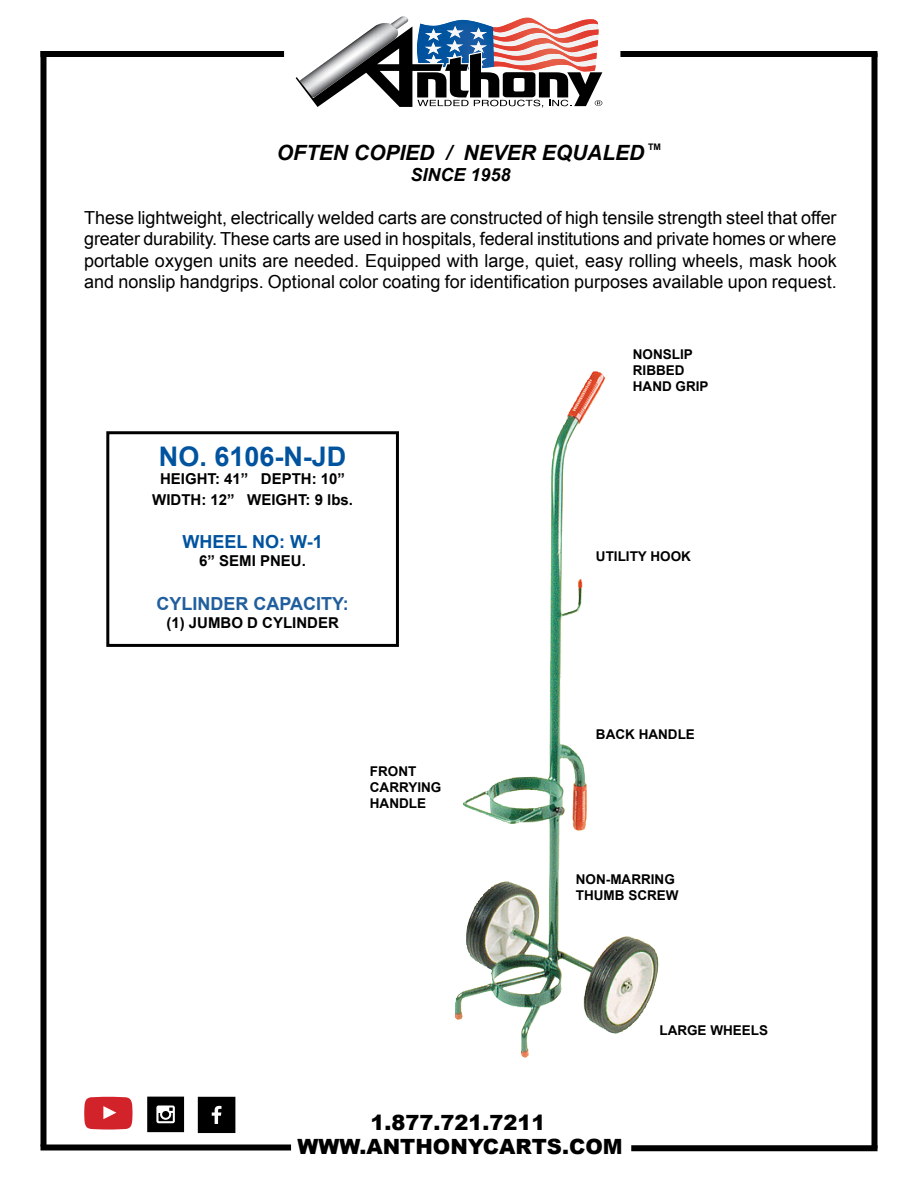
<style>
.page{position:relative;width:918px;height:1188px;background:#fff}
.page>*{position:absolute;margin:0;border:0;box-sizing:border-box;transform-origin:0 0}
.t1{font:700 27px "Arial";color:#00539f}
.t2{font:900 21px "Arial";color:#000}
.t3{font:italic 700 21px "Arial";color:#000}
.t4{font:18px/21.6px "Arial";color:#000;text-align:justify}
.t5{font:700 18px "Arial";color:#215e9e}
.t6{font:700 18px "Arial";color:#00539f}
.t7{font:italic 700 18px "Arial";color:#000}
.t8{font:700 15px/21.6px "Arial";color:#000;text-align:center}
.t9{font:700 13.5px/16.2px "Arial";color:#000}
.t10{font:700 9px "Arial";color:#000}
</style>
<div class="page">
<svg style="left:296px;top:16px;width:306px;height:91px"></svg>
<div style="left:40px;top:51px;width:244px;height:6px;background:#000"></div>
<div style="left:620px;top:51px;width:257px;height:6px;background:#000"></div>
<div style="left:40px;top:51px;width:6px;height:1095px;background:#000"></div>
<div style="left:40px;top:1144px;width:251px;height:6px;background:#000"></div>
<div style="left:872px;top:53px;width:6px;height:1095px;background:#000"></div>
<div style="left:631px;top:1145px;width:247px;height:6px;background:#000"></div>
<div style="left:106px;top:431px;width:293px;height:216px;border:3px solid #000"></div>
<svg style="left:147px;top:1097px;width:37px;height:35px"></svg>
<svg style="left:198px;top:1097px;width:37px;height:36px"></svg>
<svg style="left:84px;top:1097px;width:49px;height:33px"></svg>
<img style="left:463px;top:372px;width:130px;height:612px">
<p class="t10" style="left:648px;top:141px;width:14px">TM</p>
<p class="t3" style="left:277px;top:139px;width:369px">OFTEN COPIED / NEVER EQUALED</p>
<p class="t7" style="left:411px;top:163px;width:102px">SINCE 1958</p>
<p class="t4" style="left:84px;top:207px;width:754px">These lightweight, electrically welded carts are constructed of high tensile strength steel that offer greater durability. These carts are used in hospitals, federal institutions and private homes or where portable oxygen units are needed. Equipped with large, quiet, easy rolling wheels, mask hook and nonslip handgrips. Optional color coating for identification purposes available upon request.</p>
<h1 class="t1" style="left:159px;top:438px;width:189px">NO. 6106-N-JD</h1>
<p class="t8" style="left:152px;top:468px;width:202px">HEIGHT: 41” DEPTH: 10”<br>WIDTH: 12” WEIGHT: 9 lbs.</p>
<p class="t6" style="left:182px;top:530px;width:142px">WHEEL NO: W-1</p>
<p class="t8" style="left:199px;top:551px;width:108px">6” SEMI PNEU.</p>
<p class="t5" style="left:156px;top:591px;width:194px">CYLINDER CAPACITY:</p>
<p class="t8" style="left:166px;top:612px;width:174px">(1) JUMBO D CYLINDER</p>
<p class="t9" style="left:370px;top:763px;width:73px">FRONT<br>CARRYING<br>HANDLE</p>
<p class="t9" style="left:633px;top:347px;width:77px">NONSLIP<br>RIBBED<br>HAND GRIP</p>
<p class="t9" style="left:596px;top:549px;width:97px">UTILITY HOOK</p>
<p class="t9" style="left:596px;top:727px;width:100px">BACK HANDLE</p>
<p class="t9" style="left:576px;top:872px;width:104px">NON-MARRING<br>THUMB SCREW</p>
<p class="t2" style="left:370px;top:1107px;width:177px">1.877.721.7211</p>
<p class="t9" style="left:659px;top:1023px;width:110px">LARGE WHEELS</p>
<p class="t2" style="left:297px;top:1131px;width:327px">WWW.ANTHONYCARTS.COM</p>
</div>
